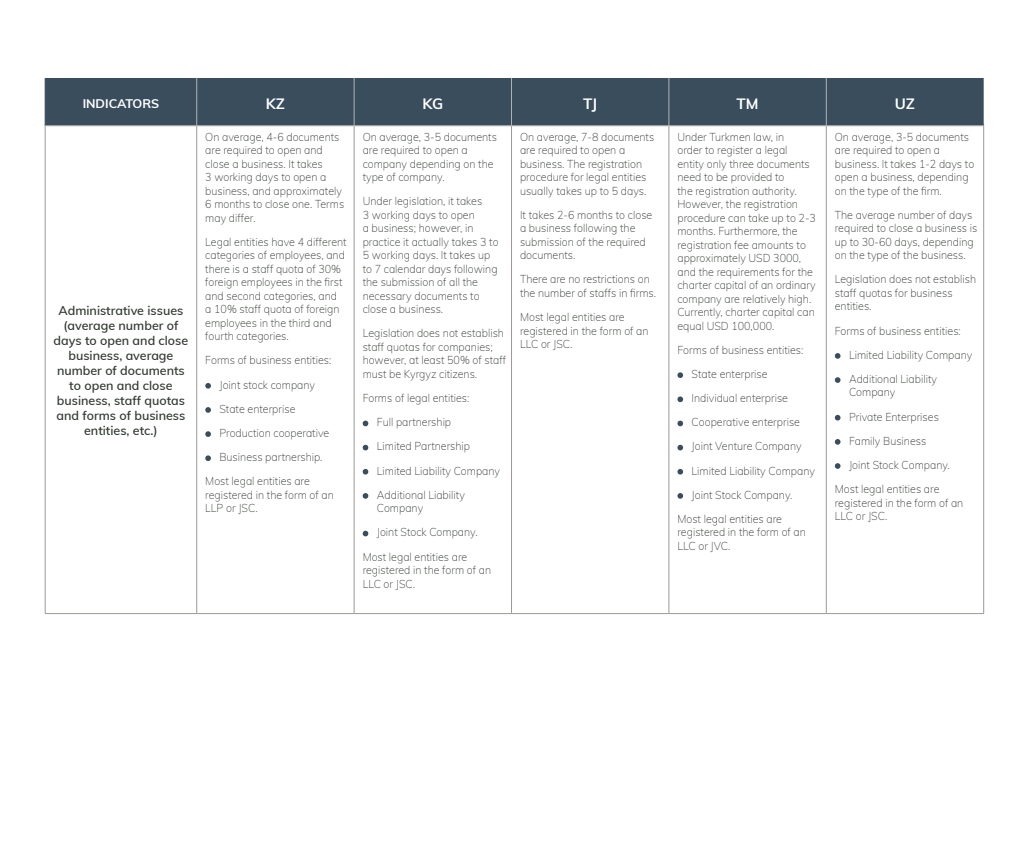
<style>
.page{position:relative;width:1028px;height:851px;background:#fff}
.page>*{position:absolute;margin:0;border:0;box-sizing:border-box;transform-origin:0 0}
.t1{font:700 15px "Muli";color:#fff}
.t2{font:600 12.5px/15px "Muli";color:#323932;text-align:center}
.t3{font:700 12.5px "Muli";color:#fff}
.t4{font:200 11.25px/13.5px "Muli";color:#323932;scale:.95 1}
</style>
<div class="page">
<hr style="left:45px;top:124px;width:1px;height:489px;background:#9e9994">
<hr style="left:196px;top:124px;width:1px;height:489px;background:#9e9994">
<hr style="left:354px;top:124px;width:1px;height:489px;background:#9e9994">
<hr style="left:511px;top:124px;width:1px;height:489px;background:#9e9994">
<hr style="left:668px;top:124px;width:1px;height:489px;background:#9e9994">
<hr style="left:826px;top:124px;width:1px;height:489px;background:#9e9994">
<hr style="left:983px;top:124px;width:1px;height:489px;background:#9e9994">
<hr style="left:45px;top:613px;width:152px;height:1px;background:#9e9994">
<hr style="left:197px;top:613px;width:157px;height:1px;background:#9e9994">
<hr style="left:354px;top:613px;width:157px;height:1px;background:#9e9994">
<hr style="left:511px;top:613px;width:158px;height:1px;background:#9e9994">
<hr style="left:669px;top:613px;width:157px;height:1px;background:#9e9994">
<hr style="left:826px;top:613px;width:157px;height:1px;background:#9e9994">
<svg style="left:205px;top:383px;width:6px;height:5px"></svg>
<svg style="left:205px;top:407px;width:6px;height:5px"></svg>
<svg style="left:205px;top:431px;width:6px;height:6px"></svg>
<svg style="left:205px;top:455px;width:6px;height:6px"></svg>
<svg style="left:363px;top:420px;width:5px;height:6px"></svg>
<svg style="left:363px;top:444px;width:5px;height:6px"></svg>
<svg style="left:363px;top:469px;width:5px;height:5px"></svg>
<svg style="left:363px;top:493px;width:5px;height:5px"></svg>
<svg style="left:363px;top:530px;width:5px;height:6px"></svg>
<svg style="left:677px;top:372px;width:6px;height:6px"></svg>
<svg style="left:677px;top:396px;width:6px;height:6px"></svg>
<svg style="left:677px;top:420px;width:6px;height:6px"></svg>
<svg style="left:677px;top:444px;width:6px;height:6px"></svg>
<svg style="left:677px;top:469px;width:6px;height:5px"></svg>
<svg style="left:677px;top:493px;width:6px;height:5px"></svg>
<svg style="left:834px;top:353px;width:6px;height:5px"></svg>
<svg style="left:834px;top:377px;width:6px;height:6px"></svg>
<svg style="left:834px;top:415px;width:6px;height:5px"></svg>
<svg style="left:834px;top:439px;width:6px;height:5px"></svg>
<svg style="left:834px;top:463px;width:6px;height:6px"></svg>
<div style="left:46px;top:78px;width:937px;height:48px;background:#3a4d5c"></div>
<hr style="left:45px;top:78px;width:1px;height:48px;background:#3a4d5c">
<hr style="left:196px;top:78px;width:1px;height:48px;background:#b4b3b3">
<hr style="left:354px;top:78px;width:1px;height:48px;background:#b4b3b3">
<hr style="left:511px;top:78px;width:1px;height:48px;background:#b4b3b3">
<hr style="left:668px;top:78px;width:1px;height:48px;background:#b4b3b3">
<hr style="left:826px;top:78px;width:1px;height:48px;background:#b4b3b3">
<hr style="left:45px;top:126px;width:152px;height:1px;background:#c9c6c2">
<hr style="left:197px;top:126px;width:157px;height:1px;background:#c9c6c2">
<hr style="left:354px;top:126px;width:157px;height:1px;background:#c9c6c2">
<hr style="left:511px;top:126px;width:158px;height:1px;background:#c9c6c2">
<hr style="left:669px;top:126px;width:157px;height:1px;background:#c9c6c2">
<hr style="left:826px;top:126px;width:157px;height:1px;background:#c9c6c2">
<p class="t3" style="left:83px;top:95px;width:78px">INDICATORS</p>
<p class="t1" style="left:266px;top:93px;width:21px">KZ</p>
<p class="t1" style="left:422px;top:93px;width:22px">KG</p>
<p class="t1" style="left:583px;top:93px;width:15px">TJ</p>
<p class="t1" style="left:736px;top:93px;width:24px">TM</p>
<p class="t1" style="left:894px;top:93px;width:22px">UZ</p>
<p class="t2" style="left:54px;top:302px;width:136px">Administrative issues (average number of days to open and close business, average number of documents to open and close business, staff quotas and forms of business entities, etc.)</p>
<p class="t4" style="left:205px;top:129px;width:148px">On average, 4-6 documents are required to open and close a business. It takes<br>3 working days to open a business, and approximately<br>6 months to close one. Terms may differ.</p>
<p class="t4" style="left:205px;top:234px;width:150px">Legal entities have 4 different categories of employees, and there is a staff quota of 30% foreign employees in the first and second categories, and<br>a 10% staff quota of foreign employees in the third and fourth categories.</p>
<p class="t4" style="left:205px;top:353px;width:134px">Forms of business entities:</p>
<p class="t4" style="left:219px;top:377px;width:102px">Joint stock company</p>
<p class="t4" style="left:219px;top:401px;width:81px">State enterprise</p>
<p class="t4" style="left:219px;top:425px;width:117px">Production cooperative</p>
<p class="t4" style="left:219px;top:449px;width:110px">Business partnership.</p>
<p class="t4" style="left:205px;top:474px;width:137px">Most legal entities are registered in the form of an<br>LLP or JSC.</p>
<p class="t4" style="left:363px;top:129px;width:143px">On average, 3-5 documents are required to open a company depending on the type of company.</p>
<p class="t4" style="left:363px;top:194px;width:145px">Under legislation, it takes<br>3 working days to open<br>a business; however, in practice it actually takes 3 to<br>5 working days. It takes up to 7 calendar days following the submission of all the necessary documents to close a business.</p>
<p class="t4" style="left:363px;top:326px;width:152px">Legislation does not establish staff quotas for companies; however, at least 50% of staff must be Kyrgyz citizens.</p>
<p class="t4" style="left:363px;top:391px;width:114px">Forms of legal entities:</p>
<p class="t4" style="left:377px;top:415px;width:80px">Full partnership</p>
<p class="t4" style="left:377px;top:439px;width:100px">Limited Partnership</p>
<p class="t4" style="left:377px;top:463px;width:131px">Limited Liability Company</p>
<p class="t4" style="left:377px;top:487px;width:94px">Additional Liability<br>Company</p>
<p class="t4" style="left:377px;top:525px;width:108px">Joint Stock Company.</p>
<p class="t4" style="left:363px;top:549px;width:137px">Most legal entities are registered in the form of an<br>LLC or JSC.</p>
<p class="t4" style="left:520px;top:129px;width:143px">On average, 7-8 documents are required to open a business. The registration procedure for legal entities usually takes up to 5 days.</p>
<p class="t4" style="left:520px;top:207px;width:141px">It takes 2-6 months to close a business following the submission of the required documents.</p>
<p class="t4" style="left:520px;top:272px;width:145px">There are no restrictions on the number of staffs in firms.</p>
<p class="t4" style="left:520px;top:310px;width:137px">Most legal entities are registered in the form of an<br>LLC or JSC.</p>
<p class="t4" style="left:677px;top:129px;width:147px">Under Turkmen law, in<br>order to register a legal entity only three documents need to be provided to<br>the registration authority.<br>However, the registration procedure can take up to 2-3 months. Furthermore, the registration fee amounts to approximately USD 3000, and the requirements for the charter capital of an ordinary company are relatively high.<br>Currently, charter capital can equal USD 100,000.</p>
<p class="t4" style="left:677px;top:342px;width:134px">Forms of business entities:</p>
<p class="t4" style="left:691px;top:366px;width:81px">State enterprise</p>
<p class="t4" style="left:691px;top:391px;width:103px">Individual enterprise</p>
<p class="t4" style="left:691px;top:415px;width:116px">Cooperative enterprise</p>
<p class="t4" style="left:691px;top:439px;width:117px">Joint Venture Company</p>
<p class="t4" style="left:691px;top:463px;width:131px">Limited Liability Company</p>
<p class="t4" style="left:691px;top:487px;width:108px">Joint Stock Company.</p>
<p class="t4" style="left:677px;top:511px;width:137px">Most legal entities are registered in the form of an<br>LLC or JVC.</p>
<p class="t4" style="left:834px;top:129px;width:148px">On average, 3-5 documents are required to open a business. It takes 1-2 days to open a business, depending on the type of the firm.</p>
<p class="t4" style="left:834px;top:207px;width:152px">The average number of days required to close a business is up to 30-60 days, depending on the type of the business.</p>
<p class="t4" style="left:834px;top:272px;width:150px">Legislation does not establish staff quotas for business entities.</p>
<p class="t4" style="left:834px;top:323px;width:134px">Forms of business entities:</p>
<p class="t4" style="left:849px;top:347px;width:131px">Limited Liability Company</p>
<p class="t4" style="left:849px;top:371px;width:94px">Additional Liability<br>Company</p>
<p class="t4" style="left:849px;top:409px;width:96px">Private Enterprises</p>
<p class="t4" style="left:849px;top:433px;width:83px">Family Business</p>
<p class="t4" style="left:849px;top:457px;width:108px">Joint Stock Company.</p>
<p class="t4" style="left:834px;top:481px;width:137px">Most legal entities are registered in the form of an<br>LLC or JSC.</p>
</div>
